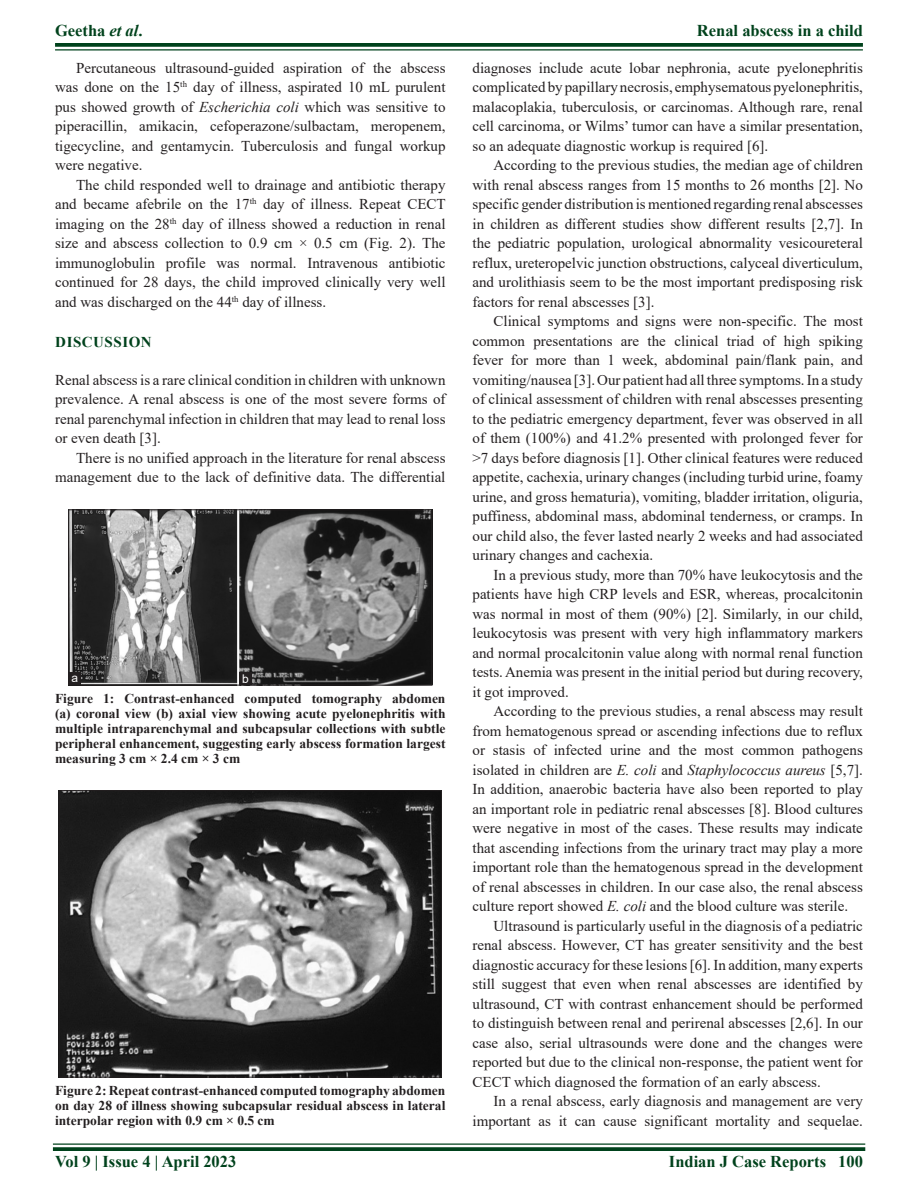
<style>
.page{position:relative;width:918px;height:1188px;background:#fff}
.page>*{position:absolute;margin:0;border:0;box-sizing:border-box;transform-origin:0 0}
.RF{font:700 16.5px "Times New Roman";color:#00421c}
.TX{font:15px/19.5px "Times New Roman";color:#231f20;text-align:justify}
.TXFL{font:15px/19.5px "Times New Roman";color:#231f20;text-align:justify}
.t1{font:700 15px "Times New Roman";letter-spacing:.035em;color:#00421c}
.FGC{font:700 13.5px/15px "Times New Roman";color:#231f20;text-align:justify}
.LABEL{font:12px "Arial";color:#fff}
.s1{font-style:italic}
</style>
<div class="page">
<svg style="left:55px;top:43px;width:808px;height:4px;background:#0f4d29"></svg>
<hr style="left:55px;top:49px;width:808px;height:2px;background:#00421c">
<hr style="left:53px;top:1143px;width:812px;height:2px;background:#00421c">
<svg style="left:53px;top:1147px;width:812px;height:4px;background:#0f4d29"></svg>
<img style="left:61px;top:792px;width:379px;height:283px">
<div style="left:59px;top:790px;width:383px;height:287px;border:1px solid #231f20"></div>
<img style="left:70px;top:512px;width:360px;height:171px">
<div style="left:68px;top:510px;width:364px;height:175px;border:1px solid #231f20"></div>
<div style="left:239px;top:673px;width:13px;height:12px;background:#231f20"></div>
<div style="left:68px;top:673px;width:13px;height:12px;background:#231f20"></div>
<p class="RF" style="left:55px;top:18px;width:89px">Geetha <span class="s1">et al</span>.</p>
<p class="RF" style="left:697px;top:18px;width:167px">Renal abscess in a child</p>
<p class="TX" style="left:55px;top:58px;width:392px;text-indent:21px">Percutaneous ultrasound-guided aspiration of the abscess was done on the 15<sup>th</sup> day of illness, aspirated 10 mL purulent pus showed growth of <span class="s1">Escherichia coli</span> which was sensitive to piperacillin, amikacin, cefoperazone/sulbactam, meropenem, tigecycline, and gentamycin. Tuberculosis and fungal workup were negative.</p>
<p class="TX" style="left:55px;top:175px;width:392px;text-indent:21px">The child responded well to drainage and antibiotic therapy and became afebrile on the 17<sup>th</sup> day of illness. Repeat CECT imaging on the 28<sup>th</sup> day of illness showed a reduction in renal size and abscess collection to 0.9 cm × 0.5 cm (Fig. 2). The immunoglobulin profile was normal. Intravenous antibiotic continued for 28 days, the child improved clinically very well and was discharged on the 44<sup>th</sup> day of illness.</p>
<h1 class="t1" style="left:55px;top:332px;width:98px">DISCUSSION</h1>
<p class="TXFL" style="left:55px;top:370px;width:392px">Renal abscess is a rare clinical condition in children with unknown prevalence. A renal abscess is one of the most severe forms of renal parenchymal infection in children that may lead to renal loss or even death [3].</p>
<p class="TX" style="left:55px;top:448px;width:392px;text-align:right">There is no unified approach in the literature for renal abscess management due to the lack of definitive data. The differential</p>
<p class="LABEL" style="left:72px;top:670px;width:8px">a</p>
<p class="LABEL" style="left:242px;top:671px;width:8px">b</p>
<p class="FGC" style="left:55px;top:691px;width:392px">Figure 1: Contrast-enhanced computed tomography abdomen (a) coronal view (b) axial view showing acute pyelonephritis with multiple intraparenchymal and subcapsular collections with subtle peripheral enhancement, suggesting early abscess formation largest measuring 3 cm × 2.4 cm × 3 cm</p>
<p class="FGC" style="left:55px;top:1083px;width:392px">Figure 2: Repeat contrast-enhanced computed tomography abdomen on day 28 of illness showing subcapsular residual abscess in lateral interpolar region with 0.9 cm × 0.5 cm</p>
<p class="TX" style="left:472px;top:58px;width:392px">diagnoses include acute lobar nephronia, acute pyelonephritis complicated by papillary necrosis, emphysematous pyelonephritis, malacoplakia, tuberculosis, or carcinomas. Although rare, renal cell carcinoma, or Wilms’ tumor can have a similar presentation, so an adequate diagnostic workup is required [6].</p>
<p class="TX" style="left:472px;top:155px;width:392px;text-indent:21px">According to the previous studies, the median age of children with renal abscess ranges from 15 months to 26 months [2]. No specific gender distribution is mentioned regarding renal abscesses in children as different studies show different results [2,7]. In the pediatric population, urological abnormality vesicoureteral reflux, ureteropelvic junction obstructions, calyceal diverticulum, and urolithiasis seem to be the most important predisposing risk factors for renal abscesses [3].</p>
<p class="TX" style="left:472px;top:311px;width:392px;text-indent:21px">Clinical symptoms and signs were non-specific. The most common presentations are the clinical triad of high spiking fever for more than 1 week, abdominal pain/flank pain, and vomiting/nausea [3]. Our patient had all three symptoms. In a study of clinical assessment of children with renal abscesses presenting to the pediatric emergency department, fever was observed in all of them (100%) and 41.2% presented with prolonged fever for &gt;7 days before diagnosis [1]. Other clinical features were reduced appetite, cachexia, urinary changes (including turbid urine, foamy urine, and gross hematuria), vomiting, bladder irritation, oliguria, puffiness, abdominal mass, abdominal tenderness, or cramps. In our child also, the fever lasted nearly 2 weeks and had associated urinary changes and cachexia.</p>
<p class="TX" style="left:472px;top:565px;width:392px;text-indent:21px">In a previous study, more than 70% have leukocytosis and the patients have high CRP levels and ESR, whereas, procalcitonin was normal in most of them (90%) [2]. Similarly, in our child, leukocytosis was present with very high inflammatory markers and normal procalcitonin value along with normal renal function tests. Anemia was present in the initial period but during recovery, it got improved.</p>
<p class="TX" style="left:472px;top:701px;width:392px;text-indent:21px">According to the previous studies, a renal abscess may result from hematogenous spread or ascending infections due to reflux or stasis of infected urine and the most common pathogens isolated in children are <span class="s1">E. coli</span> and <span class="s1">Staphylococcus aureus</span> [5,7].<br>In addition, anaerobic bacteria have also been reported to play an important role in pediatric renal abscesses [8]. Blood cultures were negative in most of the cases. These results may indicate that ascending infections from the urinary tract may play a more important role than the hematogenous spread in the development of renal abscesses in children. In our case also, the renal abscess culture report showed <span class="s1">E. coli</span> and the blood culture was sterile.</p>
<p class="TX" style="left:472px;top:916px;width:392px;text-indent:21px">Ultrasound is particularly useful in the diagnosis of a pediatric renal abscess. However, CT has greater sensitivity and the best diagnostic accuracy for these lesions [6]. In addition, many experts still suggest that even when renal abscesses are identified by ultrasound, CT with contrast enhancement should be performed to distinguish between renal and perirenal abscesses [2,6]. In our case also, serial ultrasounds were done and the changes were reported but due to the clinical non-response, the patient went for CECT which diagnosed the formation of an early abscess.</p>
<p class="TX" style="left:472px;top:1091px;width:392px;text-align:right">In a renal abscess, early diagnosis and management are very important as it can cause significant mortality and sequelae.</p>
<p class="RF" style="left:55px;top:1150px;width:183px">Vol 9 | Issue 4 | April 2023</p>
<p class="RF" style="left:669px;top:1150px;width:195px">Indian J Case Reports 100</p>
</div>
